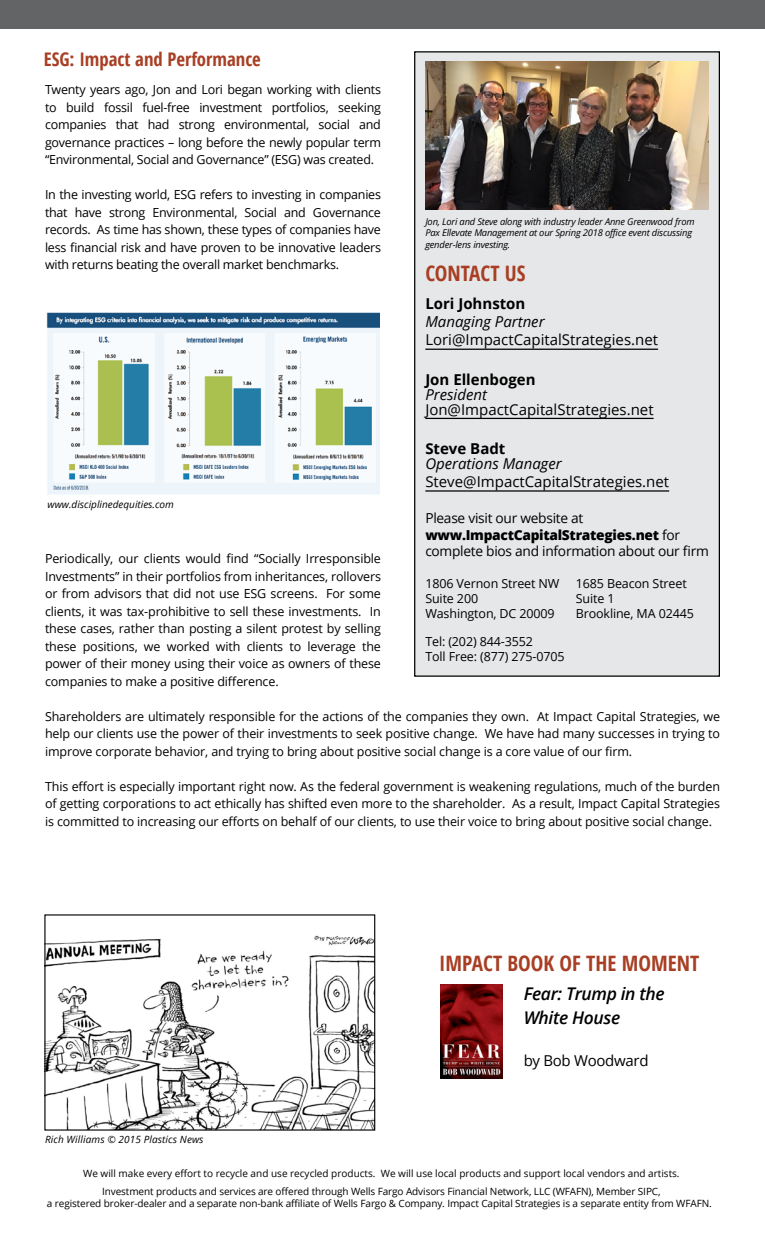
<style>
.page{position:relative;width:765px;height:1260px;background:#fff}
.page>*{position:absolute;margin:0;border:0;box-sizing:border-box;transform-origin:0 0}
.t1{font:700 21.25px "Open Sans Condensed";color:#a83f24}
.t2{font:700 18.75px "Open Sans Condensed";color:#a83f24}
.t3{font:italic 600 17.5px/24px "Open Sans";letter-spacing:-.02em;color:#000}
.t4{font:15px "Open Sans";color:#000}
.t5{font:italic 15px "Open Sans";color:#000}
.t6{font:700 15px "Open Sans";color:#000}
.t7{font:15px "Open Sans";letter-spacing:-.02em;color:#000}
.t8{font:13.75px "Open Sans";letter-spacing:-.02em;color:#000}
.t9{font:800 13.75px "Open Sans";letter-spacing:-.02em;color:#000}
.t10{font:12.5px/17.5px "Open Sans";letter-spacing:-.01em;color:#000;text-align:justify}
.t11{font:10px/18.1px "Open Sans";letter-spacing:-.01em;color:#000;text-align:center}
.t12{font:italic 10px "Open Sans";letter-spacing:.01em;color:#000}
.t13{font:italic 9.38px/11.2px "Open Sans";letter-spacing:-.02em;color:#000}
.s1{font-weight:400}
</style>
<div class="page">
<div style="left:415px;top:52px;width:304px;height:624px;background:#e6e7e8"></div>
<div style="left:0;top:0;width:765px;height:29px;background:#636466"></div>
<img style="left:46px;top:312px;width:334px;height:183px">
<img style="left:425px;top:61px;width:284px;height:149px">
<hr style="left:425px;top:349px;width:233px;height:1px;background:#000">
<hr style="left:425px;top:418px;width:229px;height:1px;background:#000">
<hr style="left:425px;top:490px;width:244px;height:2px;background:#000">
<img style="left:46px;top:935px;width:327px;height:194px">
<img style="left:440px;top:984px;width:63px;height:95px">
<h2 class="t2" style="left:44px;top:46px;width:219px">ESG: Impact and Performance</h2>
<p class="t10" style="left:45px;top:81px;width:338px">Twenty years ago, Jon and Lori began working with clients to build fossil fuel-free investment portfolios, seeking companies that had strong environmental, social and governance practices – long before the newly popular term “Environmental, Social and Governance” (ESG) was created.</p>
<p class="t10" style="left:45px;top:186px;width:337px">In the investing world, ESG refers to investing in companies that have strong Environmental, Social and Governance records. As time has shown, these types of companies have less financial risk and have proven to be innovative leaders with returns beating the overall market benchmarks.</p>
<p class="t12" style="left:48px;top:497px;width:128px">www.disciplinedequities.com</p>
<p class="t10" style="left:45px;top:549px;width:338px">Periodically, our clients would find “Socially Irresponsible Investments” in their portfolios from inheritances, rollovers or from advisors that did not use ESG screens. For some clients, it was tax-prohibitive to sell these investments. In these cases, rather than posting a silent protest by selling these positions, we worked with clients to leverage the power of their money using their voice as owners of these companies to make a positive difference.</p>
<p class="t13" style="left:425px;top:216px;width:271px">Jon, Lori and Steve along with industry leader Anne Greenwood from<br>Pax Ellevate Management at our Spring 2018 office event discussing gender-lens investing.</p>
<h2 class="t1" style="left:425px;top:259px;width:102px">CONTACT US</h2>
<h3 class="t6" style="left:425px;top:293px;width:102px">Lori Johnston</h3>
<p class="t5" style="left:425px;top:312px;width:121px">Managing Partner</p>
<p class="t4" style="left:425px;top:330px;width:234px">Lori@ImpactCapitalStrategies.net</p>
<h3 class="t6" style="left:425px;top:369px;width:112px">Jon Ellenbogen</h3>
<p class="t5" style="left:425px;top:384px;width:63px">President</p>
<p class="t4" style="left:425px;top:399px;width:230px">Jon@ImpactCapitalStrategies.net</p>
<h3 class="t6" style="left:425px;top:438px;width:82px">Steve Badt</h3>
<p class="t5" style="left:425px;top:454px;width:138px">Operations Manager</p>
<p class="t4" style="left:425px;top:472px;width:245px">Steve@ImpactCapitalStrategies.net</p>
<p class="t8" style="left:425px;top:509px;width:160px">Please visit our website at</p>
<p class="t9" style="left:425px;top:524px;width:256px">www.ImpactCapitalStrategies.net <span class="s1">for</span></p>
<p class="t8" style="left:425px;top:542px;width:285px">complete bios and information about our firm</p>
<p class="t10" style="left:425px;top:576px;width:136px;line-height:15px;text-align:left">1806 Vernon Street NW<br>Suite 200<br>Washington, DC 20009</p>
<p class="t10" style="left:576px;top:576px;width:120px;line-height:15px;text-align:left">1685 Beacon Street<br>Suite 1<br>Brookline, MA 02445</p>
<p class="t10" style="left:425px;top:634px;width:141px;line-height:15px">Tel: (202) 844-3552<br>Toll Free: (877) 275-0705</p>
<p class="t10" style="left:45px;top:707px;width:677px">Shareholders are ultimately responsible for the actions of the companies they own. At Impact Capital Strategies, we help our clients use the power of their investments to seek positive change. We have had many successes in trying to improve corporate behavior, and trying to bring about positive social change is a core value of our firm.</p>
<p class="t10" style="left:45px;top:777px;width:677px">This effort is especially important right now. As the federal government is weakening regulations, much of the burden of getting corporations to act ethically has shifted even more to the shareholder. As a result, Impact Capital Strategies is committed to increasing our efforts on behalf of our clients, to use their voice to bring about positive social change.</p>
<h2 class="t1" style="left:439px;top:949px;width:262px">IMPACT BOOK OF THE MOMENT</h2>
<h3 class="t3" style="left:524px;top:981px;width:142px">Fear: Trump in the<br>White House</h3>
<h3 class="t7" style="left:524px;top:1050px;width:126px">by Bob Woodward</h3>
<p class="t12" style="left:45px;top:1133px;width:160px">Rich Williams © 2015 Plastics News</p>
<p class="t11" style="left:83px;top:1164px;width:598px">We will make every effort to recycle and use recycled products. We will use local products and support local vendors and artists.<br>Investment products and services are offered through Wells Fargo Advisors Financial Network, LLC (WFAFN), Member SIPC,</p>
<p class="t11" style="left:47px;top:1194px;width:666px">a registered broker-dealer and a separate non-bank affiliate of Wells Fargo &amp; Company. Impact Capital Strategies is a separate entity from WFAFN.</p>
</div>
